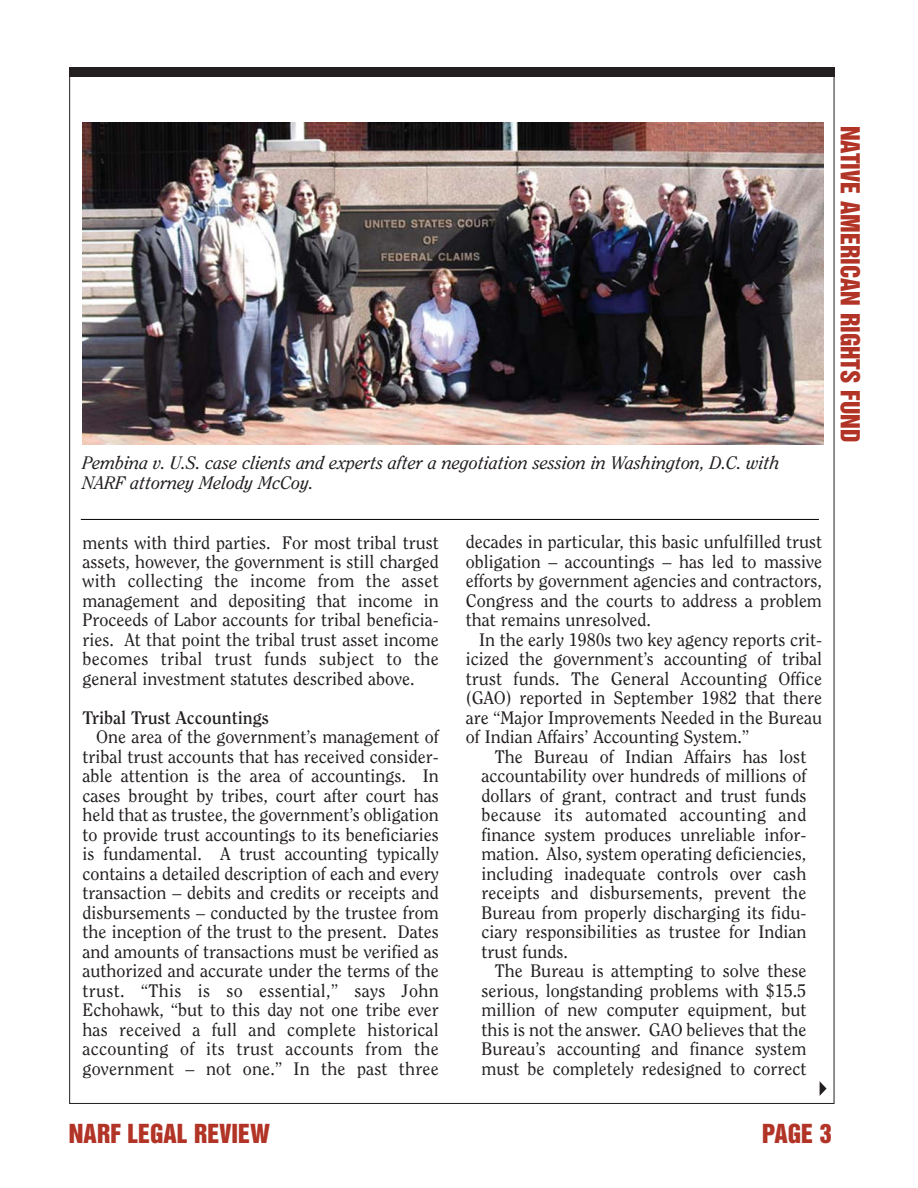
<style>
.page{position:relative;width:918px;height:1188px;background:#fff}
.page>*{position:absolute;margin:0;border:0;box-sizing:border-box;transform-origin:0 0}
.t1{font:24px "Helvetica Inserat";color:#b23427}
.t2{font:18px/19.5px "Clearface";color:#231f20;text-align:justify}
.t3{font:italic 18px/19.5px "Clearface";color:#231f20}
.t4{font:700 18px "Clearface";color:#231f20}
</style>
<div class="page">
<div style="left:69px;top:68px;width:765px;height:9px;background:#231f20"></div>
<img style="left:83px;top:122px;width:741px;height:322px">
<hr style="left:81px;top:519px;width:738px;height:1px;background:#000">
<svg style="left:820px;top:1081px;width:7px;height:15px"></svg>
<p class="t3" style="left:83px;top:455px;width:699px">Pembina v. U.S. case clients and experts after a negotiation session in Washington, D.C. with<br>NARF attorney Melody McCoy.</p>
<p class="t2" style="left:82px;top:534px;width:358px">ments with third parties. For most tribal trust assets, however, the government is still charged with collecting the income from the asset management and depositing that income in Proceeds of Labor accounts for tribal beneficia&shy;ries. At that point the tribal trust asset income becomes tribal trust funds subject to the general investment statutes described above.</p>
<p class="t4" style="left:82px;top:710px;width:188px">Tribal Trust Accountings</p>
<p class="t2" style="left:82px;top:729px;width:358px;text-indent:14px">One area of the government’s management of tribal trust accounts that has received consider&shy;able attention is the area of accountings. In cases brought by tribes, court after court has held that as trustee, the government’s obligation to provide trust accountings to its beneficiaries is fundamental. A trust accounting typically contains a detailed description of each and every transaction – debits and credits or receipts and disbursements – conducted by the trustee from the inception of the trust to the present. Dates and amounts of transactions must be verified as authorized and accurate under the terms of the trust. “This is so essential,” says John Echohawk, “but to this day not one tribe ever has received a full and complete historical accounting of its trust accounts from the government – not one.” In the past three</p>
<p class="t2" style="left:466px;top:534px;width:358px">decades in particular, this basic unfulfilled trust obligation – accountings – has led to massive efforts by government agencies and contractors, Congress and the courts to address a problem that remains unresolved.</p>
<p class="t2" style="left:466px;top:631px;width:358px;text-indent:14px">In the early 1980s two key agency reports crit&shy;icized the government’s accounting of tribal trust funds. The General Accounting Office (GAO) reported in September 1982 that there are “Major Improvements Needed in the Bureau of Indian Affairs’ Accounting System.”</p>
<p class="t2" style="left:481px;top:748px;width:326px;text-indent:14px">The Bureau of Indian Affairs has lost accountability over hundreds of millions of dollars of grant, contract and trust funds because its automated accounting and finance system produces unreliable infor&shy;mation. Also, system operating deficiencies, including inadequate controls over cash receipts and disbursements, prevent the Bureau from properly discharging its fidu&shy;ciary responsibilities as trustee for Indian trust funds.</p>
<p class="t2" style="left:481px;top:963px;width:326px;text-indent:14px">The Bureau is attempting to solve these serious, longstanding problems with $15.5 million of new computer equipment, but this is not the answer. GAO believes that the Bureau’s accounting and finance system must be completely redesigned to correct</p>
<h1 class="t1" style="left:860px;top:126px;width:318px;rotate:90deg">NATIVE AMERICAN RIGHTS FUND</h1>
<h1 class="t1" style="left:69px;top:1124px;width:203px">NARF LEGAL REVIEW</h1>
<h1 class="t1" style="left:762px;top:1124px;width:71px">PAGE 3</h1>
</div>
